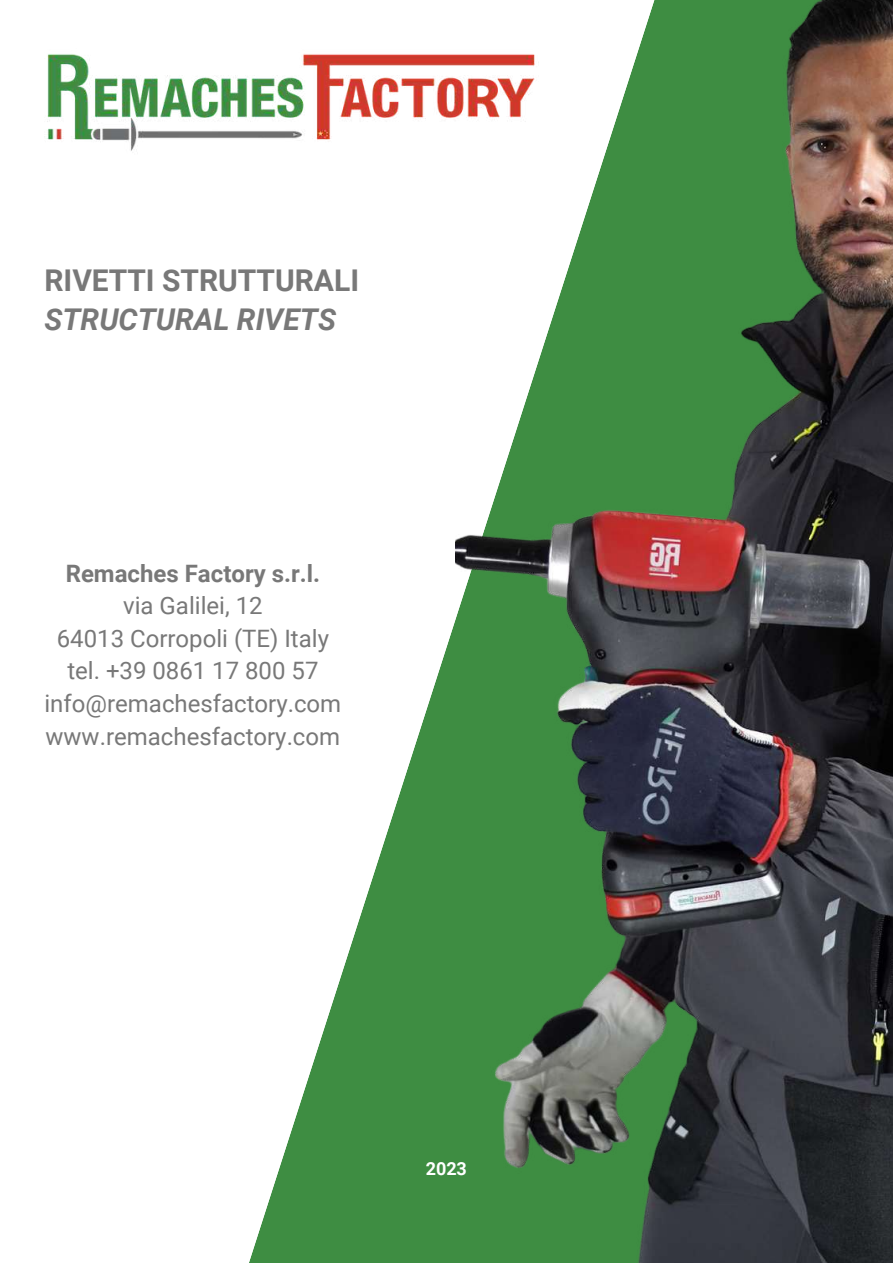
<style>
.page{position:relative;width:893px;height:1264px;background:#fff}
.page>*{position:absolute;margin:0;border:0;box-sizing:border-box;transform-origin:0 0}
.t1{font:700 30px "Roboto";color:#787878}
.t2{font:italic 700 30px "Roboto";color:#787878}
.t3{font:24px/32.5px "Roboto";color:#787878;text-align:center}
.t4{font:700 24px "Roboto";color:#787878}
.t5{font:700 18px "Roboto";color:#fff}
</style>
<div class="page">
<svg style="left:249px;top:622px;width:206px;height:640px"></svg>
<img style="left:47px;top:54px;width:408px;height:97px">
<img style="left:455px;top:0;width:437px;height:1262px">
<p class="t1" style="left:44px;top:263px;width:316px">RIVETTI STRUTTURALI</p>
<p class="t2" style="left:44px;top:302px;width:293px">STRUCTURAL RIVETS</p>
<p class="t4" style="left:66px;top:559px;width:256px">Remaches Factory s.r.l.</p>
<p class="t3" style="left:44px;top:589px;width:298px">via Galilei, 12<br>64013 Corropoli (TE) Italy tel. +39 0861 17 800 57 info@remachesfactory.com www.remachesfactory.com</p>
<p class="t5" style="left:425px;top:1158px;width:43px">2023</p>
</div>
